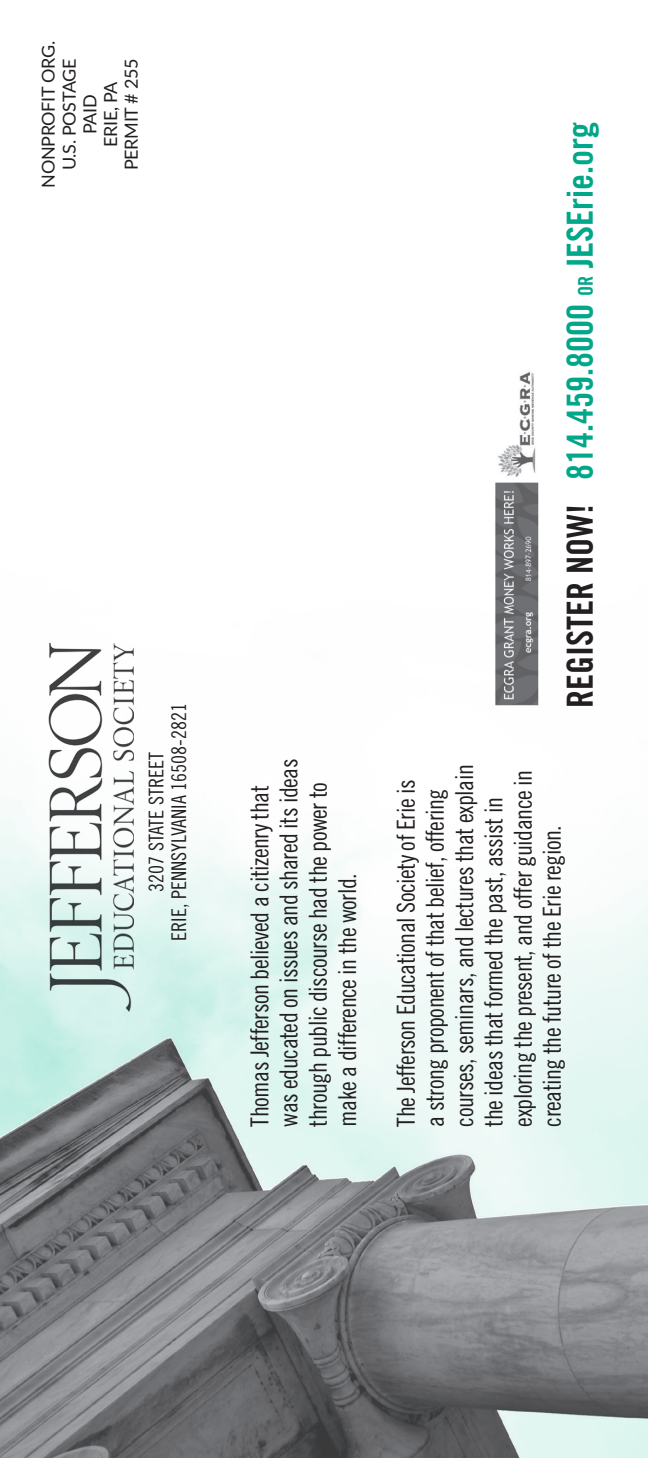
<style>
.page{position:relative;width:648px;height:1458px;background:#fff}
.page>*{position:absolute;margin:0;border:0;box-sizing:border-box;transform-origin:0 0}
.t1{font:36px "Trade Gothic LT Std Bd Cn 20";color:#00a788}
.t2{font:24.75px/29.2px "Trade Gothic LT Std Cn 18";letter-spacing:-.02em;color:#231f20}
.t3{font:20.25px/22.5px "Trade Gothic LT Std Cn 18";color:#231f20;text-align:center}
.t4{font:18px/20.7px "Lato";letter-spacing:-.02em;color:#231f20;text-align:center}
.s1{color:#231f20}
.s2{font-size:20.25px}
</style>
<div class="page">
<img style="left:0;top:648px;width:648px;height:810px">
<img style="left:48px;top:643px;width:85px;height:369px">
<img style="left:491px;top:371px;width:49px;height:337px">
<p class="t4" style="left:37px;top:188px;width:148px;rotate:-90deg">NONPROFIT ORG.<br>U.S. POSTAGE<br>PAID<br>ERIE, PA<br>PERMIT # 255</p>
<p class="t3" style="left:145px;top:941px;width:239px;rotate:-90deg">3207 STATE STREET<br>ERIE, PENNSYLVANIA 16508-2821</p>
<h1 class="t1" style="left:558px;top:708px;width:587px;rotate:-90deg"><span class="s1">REGISTER NOW!</span> 814.459.8000 <span class="s2">OR</span> JESErie.org</h1>
<p class="t2" style="left:245px;top:1127px;width:370px;rotate:-90deg">Thomas Jefferson believed a citizenry that was educated on issues and shared its ideas through public discourse had the power to make a difference in the world.</p>
<p class="t2" style="left:391px;top:1127px;width:364px;rotate:-90deg">The Jefferson Educational Society of Erie is a strong proponent of that belief, offering courses, seminars, and lectures that explain the ideas that formed the past, assist in exploring the present, and offer guidance in creating the future of the Erie region.</p>
</div>
